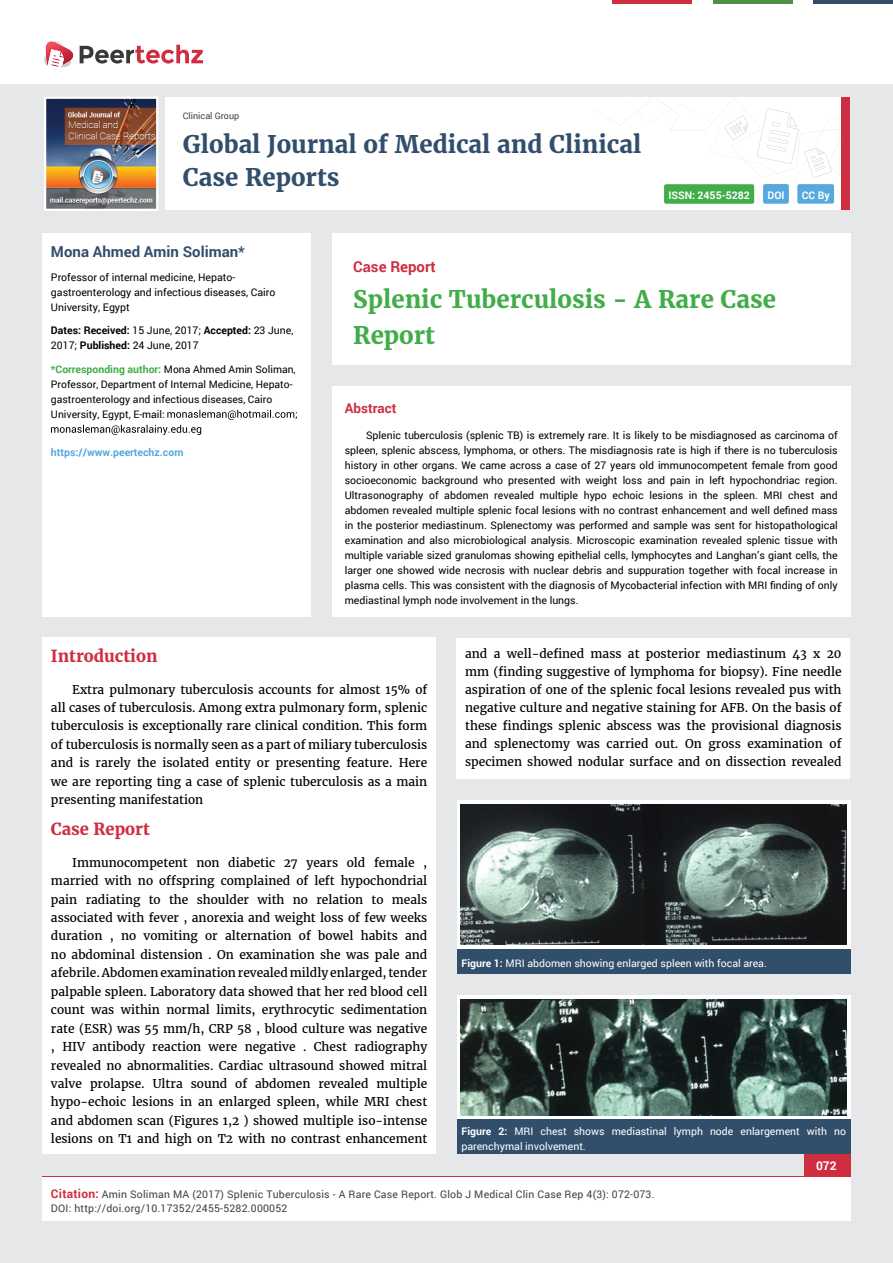
<style>
.page{position:relative;width:893px;height:1263px;background:#e6e7e8}
.page>*{position:absolute;margin:0;border:0;box-sizing:border-box;transform-origin:0 0}
.t1{font:700 24px/33px "Merriweather";color:#314e6b}
.t2{font:700 24px/36px "Merriweather";color:#41ad49}
.t3{font:700 16.5px "Merriweather";color:#cf2e41}
.t4{font:700 15px "Roboto";color:#314e6b}
.t5{font:700 15px "Roboto";color:#cf2e41}
.t6{font:700 13.5px "Roboto";color:#cf2e41}
.t7{font:12px/18.5px "Merriweather";color:#000;text-align:justify}
.t8{font:700 12px "Roboto";color:#fff}
.t9{font:10.5px/15px "Roboto";color:#000}
.t10{font:10.5px/13.5px "Roboto";letter-spacing:.02em;color:#414042}
.t11{font:10.5px/15px "Roboto";color:#fff}
.t12{font:700 10.5px "Roboto";color:#41ad49}
.t13{font:700 10.5px "Roboto";color:#56a8dd}
.t14{font:700 10.5px "Roboto";color:#fff}
.t15{font:10.35px/15px "Roboto";color:#000}
.t16{font:9px "Roboto";color:#414042}
.s1{font-weight:700}
.s2{font-weight:400;font-size:10.35px;color:#000}
.s3{font-weight:700;font-size:12px;color:#cf2e41}
</style>
<div class="page">
<div style="left:165px;top:98px;width:684px;height:112px;background:#fff"></div>
<svg style="left:596px;top:99px;width:245px;height:79px"></svg>
<div style="left:841px;top:98px;width:8px;height:112px;background:#cf2e41"></div>
<img style="left:44px;top:97px;width:114px;height:114px">
<div style="left:0;top:0;width:893px;height:83px;background:#fff"></div>
<svg style="left:44px;top:41px;width:159px;height:27px"></svg>
<div style="left:664px;top:184px;width:90px;height:20px;background:#41ad49;border-radius:2px"></div>
<div style="left:763px;top:184px;width:26px;height:20px;background:#56a8dd;border-radius:2px"></div>
<div style="left:797px;top:184px;width:37px;height:20px;background:#56a8dd;border-radius:2px"></div>
<hr style="left:713px;top:0;width:79px;height:3px;background:#4d9041">
<hr style="left:612px;top:0;width:80px;height:3px;background:#cf2e41">
<hr style="left:813px;top:0;width:80px;height:3px;background:#314e6b">
<div style="left:804px;top:1154px;width:46px;height:43px;background:#cf2e41"></div>
<div style="left:42px;top:1177px;width:809px;height:43px;background:#fff"></div>
<div style="left:332px;top:386px;width:518px;height:230px;background:#fff"></div>
<div style="left:332px;top:233px;width:518px;height:132px;background:#fff"></div>
<div style="left:42px;top:233px;width:269px;height:383px;background:#fff"></div>
<svg style="left:51px;top:410px;width:246px;height:25px"></svg>
<div style="left:42px;top:638px;width:394px;height:516px;background:#fff"></div>
<div style="left:457px;top:638px;width:393px;height:141px;background:#fff"></div>
<div style="left:457px;top:800px;width:393px;height:149px;background:#fff"></div>
<div style="left:457px;top:949px;width:393px;height:25px;background:#314e6b"></div>
<img style="left:460px;top:804px;width:387px;height:141px">
<div style="left:457px;top:995px;width:393px;height:125px;background:#fff"></div>
<div style="left:457px;top:1120px;width:393px;height:34px;background:#314e6b"></div>
<img style="left:460px;top:999px;width:387px;height:116px">
<p class="t16" style="left:183px;top:110px;width:58px">Clinical Group</p>
<h1 class="t1" style="left:183px;top:128px;width:460px">Global Journal of Medical and Clinical<br>Case Reports</h1>
<p class="t14" style="left:668px;top:188px;width:83px">ISSN: 2455-5282</p>
<p class="t14" style="left:767px;top:188px;width:19px">DOI</p>
<p class="t14" style="left:802px;top:188px;width:29px">CC By</p>
<p class="t4" style="left:51px;top:242px;width:195px">Mona Ahmed Amin Soliman*</p>
<p class="t9" style="left:51px;top:269px;width:226px">Professor of internal medicine, Hepato&shy;gastroenterology and infectious diseases, Cairo<br>University, Egypt</p>
<p class="t9" style="left:51px;top:323px;width:244px"><span class="s1">Dates: Received:</span> 15 June, 2017; <span class="s1">Accepted:</span> 23 June,<br>2017; <span class="s1">Published:</span> 24 June, 2017</p>
<p class="t12" style="left:51px;top:362px;width:246px">*Corresponding author: <span class="s2">Mona Ahmed Amin Soliman,</span></p>
<p class="t15" style="left:51px;top:376px;width:243px">Professor, Department of Internal Medicine, Hepato&shy;gastroenterology and infectious diseases, Cairo<br>University, Egypt, E-mail:</p>
<p class="t13" style="left:51px;top:445px;width:134px">https://www.peertechz.com</p>
<p class="t5" style="left:353px;top:256px;width:84px">Case Report</p>
<h1 class="t2" style="left:353px;top:281px;width:424px">Splenic Tuberculosis - A Rare Case<br>Report</h1>
<p class="t6" style="left:345px;top:399px;width:53px">Abstract</p>
<p class="t9" style="left:345px;top:427px;width:494px;text-align:justify;text-indent:21px">Splenic tuberculosis (splenic TB) is extremely rare. It is likely to be misdiagnosed as carcinoma of spleen, splenic abscess, lymphoma, or others. The misdiagnosis rate is high if there is no tuberculosis history in other organs. We came across a case of 27 years old immunocompetent female from good socioeconomic background who presented with weight loss and pain in left hypochondriac region.<br>Ultrasonography of abdomen revealed multiple hypo echoic lesions in the spleen. MRI chest and abdomen revealed multiple splenic focal lesions with no contrast enhancement and well defined mass in the posterior mediastinum. Splenectomy was performed and sample was sent for histopathological examination and also microbiological analysis. Microscopic examination revealed splenic tissue with multiple variable sized granulomas showing epithelial cells, lymphocytes and Langhan’s giant cells, the larger one showed wide necrosis with nuclear debris and suppuration together with focal increase in plasma cells. This was consistent with the diagnosis of Mycobacterial infection with MRI finding of only mediastinal lymph node involvement in the lungs.</p>
<h2 class="t3" style="left:51px;top:646px;width:108px">Introduction</h2>
<p class="t7" style="left:51px;top:680px;width:378px;text-indent:21px">Extra pulmonary tuberculosis accounts for almost 15% of all cases of tuberculosis. Among extra pulmonary form, splenic tuberculosis is exceptionally rare clinical condition. This form of tuberculosis is normally seen as a part of miliary tuberculosis and is rarely the isolated entity or presenting feature. Here we are reporting ting a case of splenic tuberculosis as a main presenting manifestation</p>
<h2 class="t3" style="left:51px;top:819px;width:100px">Case Report</h2>
<p class="t7" style="left:51px;top:853px;width:378px;text-indent:21px">Immunocompetent non diabetic 27 years old female , married with no offspring complained of left hypochondrial pain radiating to the shoulder with no relation to meals associated with fever , anorexia and weight loss of few weeks duration , no vomiting or alternation of bowel habits and no abdominal distension . On examination she was pale and afebrile. Abdomen examination revealed mildly enlarged, tender palpable spleen. Laboratory data showed that her red blood cell count was within normal limits, erythrocytic sedimentation rate (ESR) was 55 mm/h, CRP 58 , blood culture was negative , HIV antibody reaction were negative . Chest radiography revealed no abnormalities. Cardiac ultrasound showed mitral valve prolapse. Ultra sound of abdomen revealed multiple hypo-echoic lesions in an enlarged spleen, while MRI chest and abdomen scan (Figures 1,2 ) showed multiple iso-intense lesions on T1 and high on T2 with no contrast enhancement</p>
<p class="t7" style="left:465px;top:645px;width:378px;line-height:18px">and a well-defined mass at posterior mediastinum 43 x 20 mm (finding suggestive of lymphoma for biopsy). Fine needle aspiration of one of the splenic focal lesions revealed pus with negative culture and negative staining for AFB. On the basis of these findings splenic abscess was the provisional diagnosis and splenectomy was carried out. On gross examination of specimen showed nodular surface and on dissection revealed</p>
<p class="t11" style="left:461px;top:955px;width:307px"><span class="s1">Figure 1:</span> MRI abdomen showing enlarged spleen with focal area.</p>
<p class="t11" style="left:461px;top:1123px;width:386px"><span class="s1">Figure 2:</span> MRI chest shows mediastinal lymph node enlargement with no parenchymal involvement.</p>
<p class="t8" style="left:816px;top:1158px;width:22px">072</p>
<p class="t10" style="left:51px;top:1188px;width:605px"><span class="s3">Citation:</span> Amin Soliman MA (2017) Splenic Tuberculosis - A Rare Case Report. Glob J Medical Clin Case Rep 4(3): 072-073.<br>DOI: http://doi.org/10.17352/2455-5282.000052</p>
</div>
